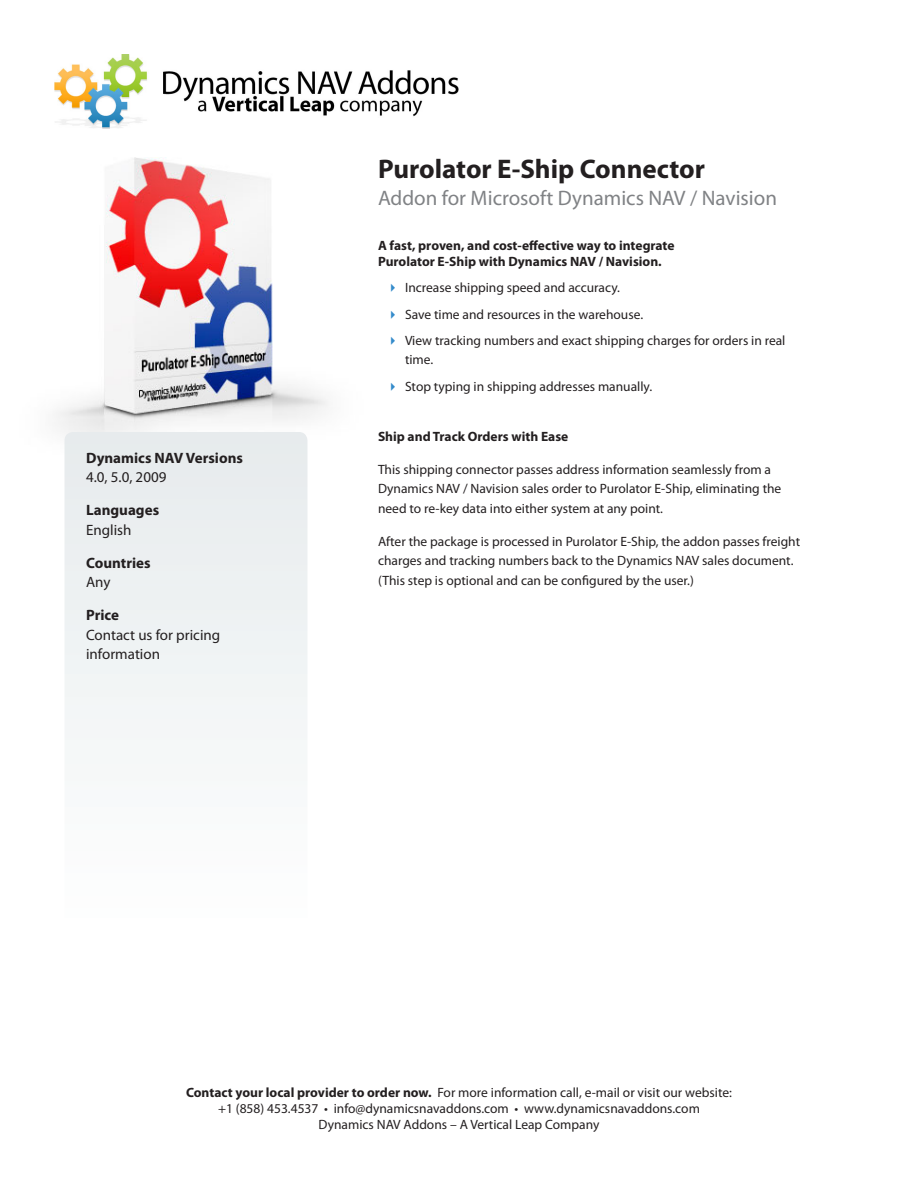
<style>
.page{position:relative;width:918px;height:1188px;background:#fff}
.page>*{position:absolute;margin:0;border:0;box-sizing:border-box;transform-origin:0 0}
.t1{font:700 27px "Myriad Pro";color:#231f20}
.t2{font:21px "Myriad Pro";color:#808285}
.t3{font:700 15px/19.5px "Myriad Pro";color:#231f20}
.t4{font:15px/19.5px "Myriad Pro";color:#231f20}
.List{font:13.5px/19.5px "Myriad Pro";color:#231f20}
.Header___Blurb{font:700 13.5px/16.2px "Myriad Pro";color:#231f20}
.s1{font-weight:400}
.s2{font-weight:700}
.s3{font-family:"Lucida Grande";color:#348bcb}
</style>
<div class="page">
<img style="left:56px;top:158px;width:272px;height:274px">
<img style="left:54px;top:54px;width:405px;height:74px">
<div style="left:64px;top:432px;width:244px;height:308px;background:#edf1f2"></div>
<p class="t1" style="left:378px;top:151px;width:328px">Purolator E-Ship Connector</p>
<p class="t3" style="left:86px;top:447px;width:158px">Dynamics NAV Versions<br><span class="s1">4.0, 5.0, 2009</span></p>
<p class="t3" style="left:86px;top:500px;width:75px">Languages<br><span class="s1">English</span></p>
<p class="t3" style="left:86px;top:552px;width:66px">Countries<br><span class="s1">Any</span></p>
<p class="t4" style="left:86px;top:605px;width:136px"><span class="s2">Price<br></span>Contact us for pricing information</p>
<p class="t2" style="left:378px;top:185px;width:401px">Addon for Microsoft Dynamics NAV / Navision</p>
<p class="Header___Blurb" style="left:378px;top:237px;width:298px">A fast, proven, and cost-effective way to integrate<br>Purolator E-Ship with Dynamics NAV / Navision.</p>
<p class="List" style="left:389px;top:278px;width:233px"><span class="s3">▸</span> Increase shipping speed and accuracy.</p>
<p class="List" style="left:389px;top:304px;width:256px"><span class="s3">▸</span> Save time and resources in the warehouse.</p>
<p class="List" style="left:405px;top:330px;width:382px;text-indent:-16px"><span class="s3">▸</span> View tracking numbers and exact shipping charges for orders in real time.</p>
<p class="List" style="left:389px;top:376px;width:265px"><span class="s3">▸</span> Stop typing in shipping addresses manually.</p>
<p class="Header___Blurb" style="left:378px;top:427px;width:192px">Ship and Track Orders with Ease</p>
<p class="List" style="left:378px;top:459px;width:405px">This shipping connector passes address information seamlessly from a<br>Dynamics NAV / Navision sales order to Purolator E-Ship, eliminating the need to re-key data into either system at any point.</p>
<p class="List" style="left:378px;top:531px;width:424px">After the package is processed in Purolator E-Ship, the addon passes freight charges and tracking numbers back to the Dynamics NAV sales document. (This step is optional and can be configured by the user.)</p>
<p class="List" style="left:186px;top:1082px;width:547px"><span class="s2">Contact your local provider to order now.</span> For more information call, e-mail or visit our website:</p>
<p class="List" style="left:218px;top:1098px;width:483px">+1 (858) 453.4537 • info@dynamicsnavaddons.com • www.dynamicsnavaddons.com</p>
<p class="List" style="left:319px;top:1115px;width:282px">Dynamics NAV Addons – A Vertical Leap Company</p>
</div>
